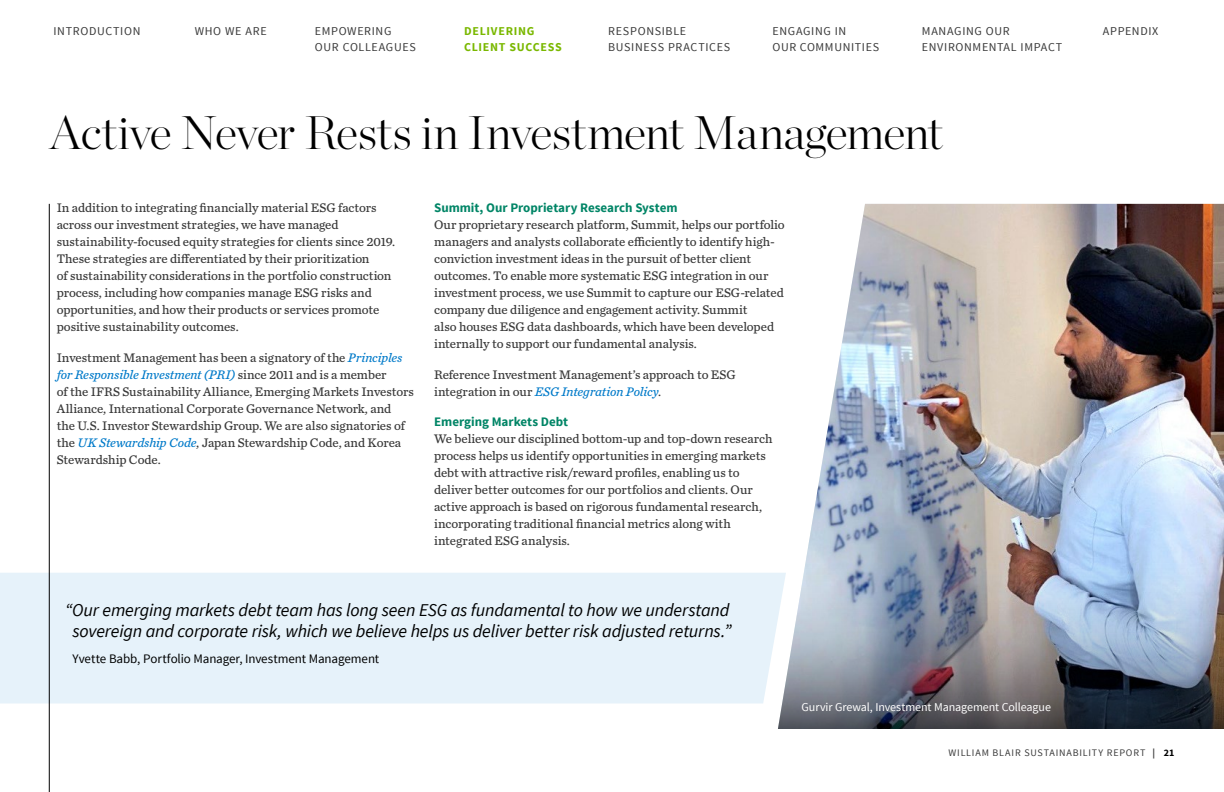
<style>
.page{position:relative;width:1224px;height:792px;background:#fff}
.page>*{position:absolute;margin:0;border:0;box-sizing:border-box;transform-origin:0 0}
.t1{font:200 47px "Chronicle Display";letter-spacing:-.015em;color:#000}
.t2{font:italic 18px/21px "Source Sans Pro";letter-spacing:-.01em;color:#000101;text-align:center}
.t3{font:13px/17px "Chronicle Text G4";color:#393939}
.t4{font:700 13px "Source Sans Pro";color:#008566}
.t5{font:13px "Source Sans Pro";letter-spacing:-.01em;color:#000101}
.t6{font:12px/16px "Source Sans Pro";letter-spacing:.055em;color:#393939}
.t7{font:12px "Source Sans Pro";letter-spacing:-.01em;color:#fff}
.t8{font:700 12px/16px "Source Sans Pro";letter-spacing:.06em;color:#7ab800}
.t9{font:10px "Source Sans Pro";letter-spacing:.08em;color:#393939}
.s1{font-style:italic;color:#007ac9}
.s2{font-weight:700}
.s3{font-weight:700;color:#000}
</style>
<div class="page">
<div style="left:0;top:573px;width:778px;height:130px;background:#e6f2fa"></div>
<hr style="left:49px;top:204px;width:1px;height:588px;background:#000">
<img style="left:821px;top:204px;width:403px;height:262px">
<img style="left:778px;top:466px;width:446px;height:263px">
<p class="t6" style="left:54px;top:24px;width:88px">INTRODUCTION</p>
<p class="t6" style="left:195px;top:24px;width:74px">WHO WE ARE</p>
<p class="t6" style="left:315px;top:24px;width:103px">EMPOWERING<br>OUR COLLEAGUES</p>
<p class="t8" style="left:464px;top:24px;width:99px">DELIVERING<br>CLIENT SUCCESS</p>
<p class="t6" style="left:608px;top:24px;width:123px">RESPONSIBLE<br>BUSINESS PRACTICES</p>
<p class="t6" style="left:773px;top:24px;width:108px">ENGAGING IN<br>OUR COMMUNITIES</p>
<p class="t6" style="left:922px;top:24px;width:142px">MANAGING OUR<br>ENVIRONMENTAL IMPACT</p>
<p class="t6" style="left:1103px;top:24px;width:57px">APPENDIX</p>
<h1 class="t1" style="left:50px;top:97px;width:896px">Active Never Rests in Investment Management</h1>
<p class="t3" style="left:57px;top:199px;width:340px">In addition to integrating financially material ESG factors across our investment strategies, we have managed sustainability-focused equity strategies for clients since 2019.<br>These strategies are differentiated by their prioritization<br>of sustainability considerations in the portfolio construction process, including how companies manage ESG risks and opportunities, and how their products or services promote positive sustainability outcomes.</p>
<p class="t3" style="left:57px;top:348px;width:359px">Investment Management has been a signatory of the <span class="s1">Principles for Responsible Investment (PRI)</span> since 2011 and is a member<br>of the IFRS Sustainability Alliance, Emerging Markets Investors Alliance, International Corporate Governance Network, and<br>the U.S. Investor Stewardship Group. We are also signatories of the <span class="s1">UK Stewardship Code</span>, Japan Stewardship Code, and Korea Stewardship Code.</p>
<p class="t4" style="left:434px;top:200px;width:245px">Summit, Our Proprietary Research System</p>
<p class="t3" style="left:434px;top:216px;width:352px">Our proprietary research platform, Summit, helps our portfolio managers and analysts collaborate efficiently to identify high&shy;conviction investment ideas in the pursuit of better client outcomes. To enable more systematic ESG integration in our investment process, we use Summit to capture our ESG-related company due diligence and engagement activity. Summit<br>also houses ESG data dashboards, which have been developed internally to support our fundamental analysis.</p>
<p class="t3" style="left:434px;top:365px;width:303px">Reference Investment Management’s approach to ESG integration in our <span class="s1">ESG Integration Policy</span>.</p>
<p class="t4" style="left:434px;top:414px;width:136px">Emerging Markets Debt</p>
<p class="t3" style="left:434px;top:430px;width:340px">We believe our disciplined bottom-up and top-down research process helps us identify opportunities in emerging markets debt with attractive risk/reward profiles, enabling us to deliver better outcomes for our portfolios and clients. Our active approach is based on rigorous fundamental research, incorporating traditional financial metrics along with integrated ESG analysis.</p>
<h2 class="t2" style="left:65px;top:600px;width:668px">“Our emerging markets debt team has long seen ESG as fundamental to how we understand sovereign and corporate risk, which we believe helps us deliver better risk adjusted returns.”</h2>
<p class="t5" style="left:73px;top:651px;width:308px">Yvette Babb, Portfolio Manager, Investment Management</p>
<p class="t7" style="left:802px;top:700px;width:251px">Gurvir Grewal, Investment Management Colleague</p>
<p class="t9" style="left:949px;top:746px;width:227px">WILLIAM BLAIR SUSTAINABILITY REPORT <span class="s2">|</span> <span class="s3">21</span></p>
</div>
